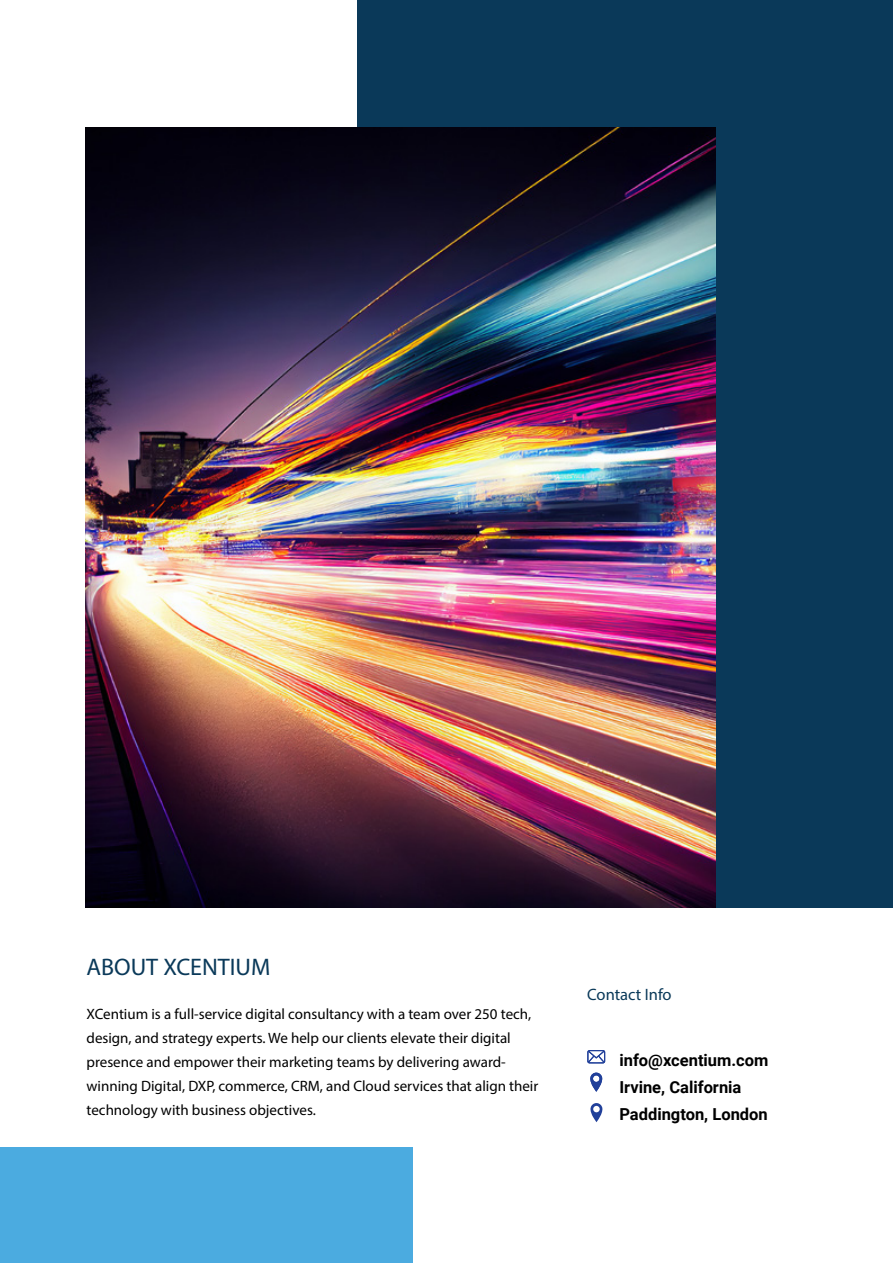
<style>
.page{position:relative;width:893px;height:1263px;background:#fff}
.page>*{position:absolute;margin:0;border:0;box-sizing:border-box;transform-origin:0 0}
.t1{font:24px "Myriad Pro";color:#0a3959}
.t2{font:700 16.5px/27px "Roboto";color:#000}
.t3{font:16.5px "Myriad Pro";color:#0a3959}
.t4{font:15px/24px "Myriad Pro";color:#000}
</style>
<div class="page">
<div style="left:357px;top:0;width:536px;height:907px;background:#0a3959"></div>
<div style="left:0;top:1148px;width:412px;height:115px;background:#4babe0"></div>
<img style="left:85px;top:128px;width:631px;height:779px">
<svg style="left:587px;top:1050px;width:18px;height:13px"></svg>
<svg style="left:590px;top:1073px;width:12px;height:19px"></svg>
<svg style="left:590px;top:1103px;width:12px;height:19px"></svg>
<h1 class="t1" style="left:87px;top:952px;width:185px">ABOUT XCENTIUM</h1>
<p class="t4" style="left:87px;top:1002px;width:453px">XCentium is a full-service digital consultancy with a team over 250 tech, design, and strategy experts. We help our clients elevate their digital presence and empower their marketing teams by delivering award&shy;winning Digital, DXP, commerce, CRM, and Cloud services that align their technology with business objectives.</p>
<p class="t3" style="left:587px;top:984px;width:86px">Contact Info</p>
<p class="t2" style="left:619px;top:1046px;width:151px">info@xcentium.com<br>Irvine, California<br>Paddington, London</p>
</div>
